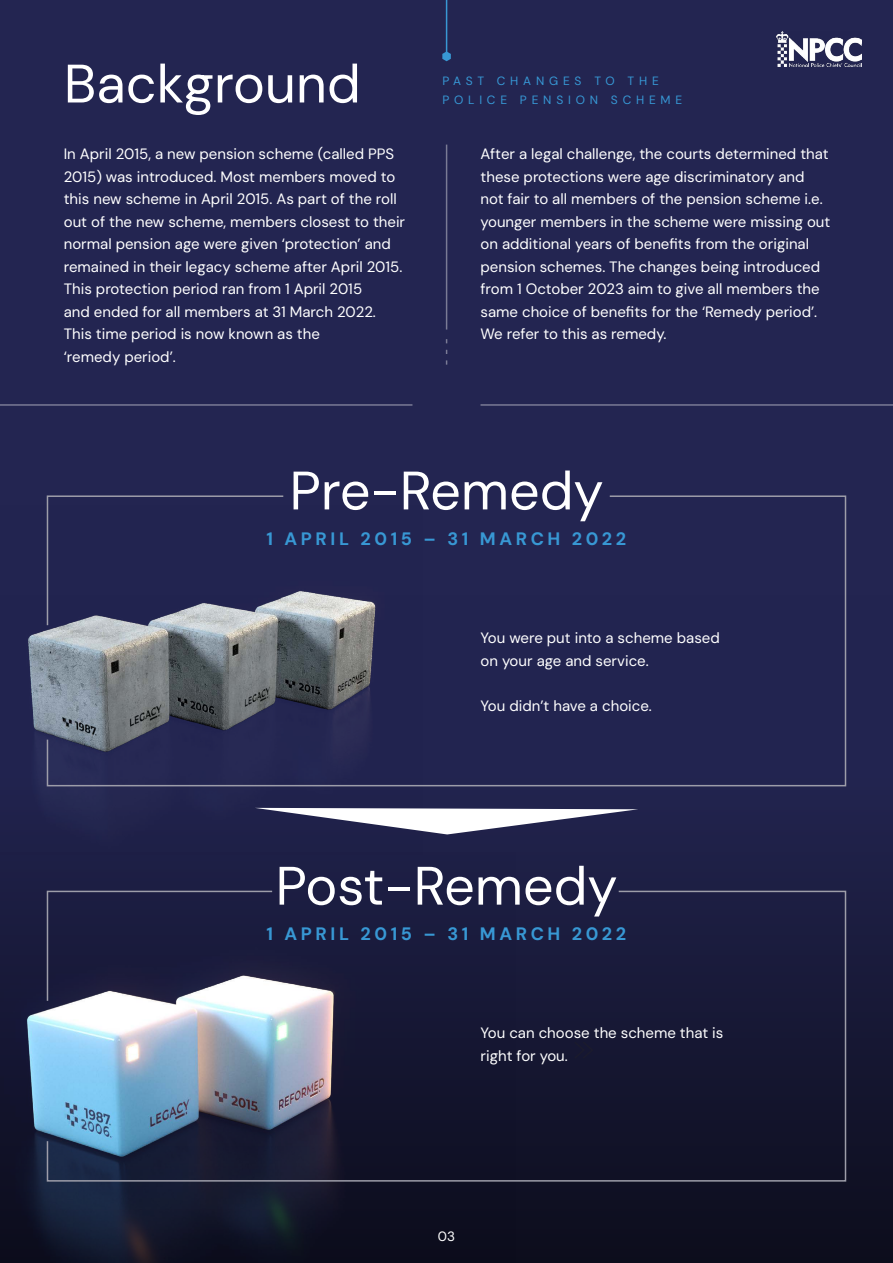
<style>
.page{position:relative;width:893px;height:1263px;background:#232551}
.page>*{position:absolute;margin:0;border:0;box-sizing:border-box;transform-origin:0 0}
.t1{font:54px "DM Sans";color:#fff}
.t2{font:700 18px "DM Sans";letter-spacing:.2em;color:#3898d4}
.t3{font:15px/22.5px "DM Sans";color:#fff}
.t4{font:13.5px "DM Sans";color:#fff}
.t5{font:12px/19.5px "DM Sans";letter-spacing:.4em;color:#3798d5}
</style>
<div class="page">
<div style="left:0;top:595px;width:893px;height:668px;background:linear-gradient(to bottom,#26295a,#0e0f1f)"></div>
<img style="left:0;top:595px;width:422px;height:257px">
<img style="left:0;top:852px;width:515px;height:411px">
<svg style="left:442px;top:51px;width:9px;height:10px"></svg>
<hr style="left:446px;top:0;width:1px;height:56px;background:#3898d4">
<img style="left:776px;top:32px;width:85px;height:35px">
<hr style="left:446px;top:145px;width:1px;height:185px;background:#fff">
<hr style="left:0;top:404px;width:412px;height:2px;background:#fff">
<hr style="left:480px;top:404px;width:413px;height:2px;background:#fff">
<svg style="left:46px;top:495px;width:801px;height:292px"></svg>
<svg style="left:46px;top:890px;width:801px;height:292px;background:#303551"></svg>
<svg style="left:255px;top:808px;width:383px;height:26px"></svg>
<h1 class="t1" style="left:64px;top:50px;width:298px">Background</h1>
<p class="t5" style="left:442px;top:71px;width:241px">PAST CHANGES TO THE<br>POLICE PENSION SCHEME</p>
<p class="t3" style="left:64px;top:143px;width:343px">In April 2015, a new pension scheme (called PPS 2015) was introduced. Most members moved to this new scheme in April 2015. As part of the roll out of the new scheme, members closest to their normal pension age were given ‘protection’ and remained in their legacy scheme after April 2015.<br>This protection period ran from 1 April 2015<br>and ended for all members at 31 March 2022.<br>This time period is now known as the<br>‘remedy period’.</p>
<p class="t3" style="left:480px;top:143px;width:351px">After a legal challenge, the courts determined that these protections were age discriminatory and not fair to all members of the pension scheme i.e. younger members in the scheme were missing out on additional years of benefits from the original pension schemes. The changes being introduced from 1 October 2023 aim to give all members the same choice of benefits for the ‘Remedy period’.<br>We refer to this as remedy.</p>
<h1 class="t1" style="left:289px;top:457px;width:315px">Pre-Remedy</h1>
<p class="t2" style="left:267px;top:527px;width:361px">1 APRIL 2015 – 31 MARCH 2022</p>
<p class="t3" style="left:480px;top:626px;width:241px">You were put into a scheme based on your age and service.</p>
<p class="t3" style="left:480px;top:694px;width:173px">You didn’t have a choice.</p>
<h1 class="t1" style="left:276px;top:852px;width:343px">Post-Remedy</h1>
<p class="t2" style="left:267px;top:922px;width:361px">1 APRIL 2015 – 31 MARCH 2022</p>
<p class="t3" style="left:480px;top:1022px;width:244px">You can choose the scheme that is right for you.</p>
<p class="t4" style="left:438px;top:1228px;width:19px">03</p>
</div>
